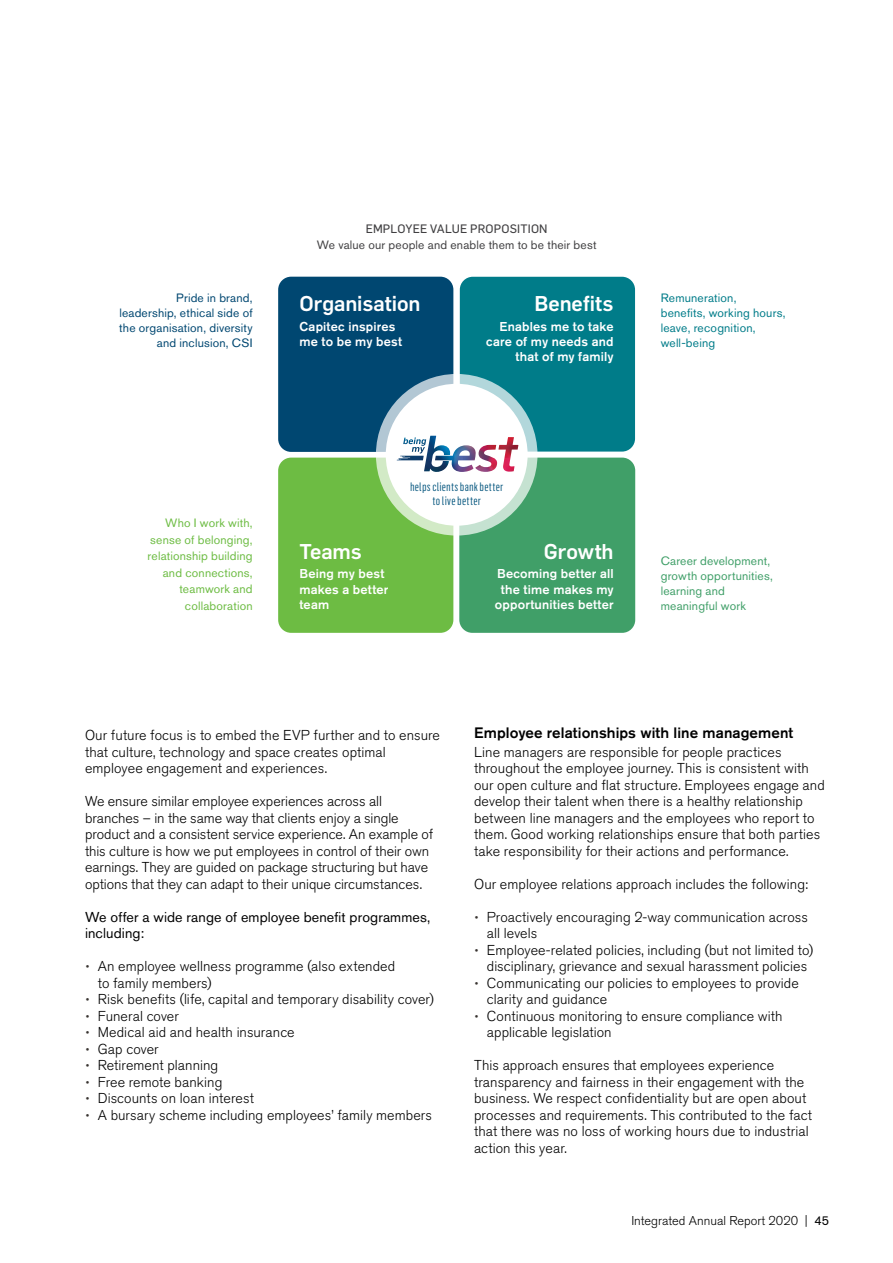
<style>
.page{position:relative;width:893px;height:1263px;background:#fff}
.page>*{position:absolute;margin:0;border:0;box-sizing:border-box;transform-origin:0 0}
.t1{font:500 21px "Flama";color:#fff}
.t2{font:500 15px "Akzidenz Grotesk BE";letter-spacing:.005em;color:#000}
.t3{font:300 14.25px/16.5px "Akzidenz Grotesk BE";letter-spacing:.005em;color:#000}
.t4{font:14.25px/16.5px "Akzidenz Grotesk BE";letter-spacing:.01em;color:#000}
.t5{font:500 12.75px/15.3px "Akzidenz Grotesk BE";letter-spacing:.015em;color:#fff}
.t6{font:300 12.75px "Akzidenz Grotesk BE";color:#000}
.t7{font:12px/16.5px "Akzidenz Grotesk BE";letter-spacing:.015em;color:#6dbc43;text-align:right}
.t8{font:12px/15px "Akzidenz Grotesk BE";letter-spacing:.015em;color:#004771;text-align:right}
.t9{font:12px/15px "Akzidenz Grotesk BE";letter-spacing:.015em;color:#409f68}
.t10{font:12px/15px "Akzidenz Grotesk BE";letter-spacing:.015em;color:#007c89}
.t11{font:12px "Akzidenz Grotesk BE";letter-spacing:.015em;color:#414042}
.t12{font:12px/13.5px "Flama Condensed";letter-spacing:.025em;color:#00537c;text-align:center}
.t13{font:12px "Flama Basic";letter-spacing:.01em;color:#414042}
.s1{font-family:"Flama";font-weight:400;font-size:12.75px;color:#383330}
.s2{font-weight:400}
</style>
<div class="page">
<div style="left:460px;top:277px;width:175px;height:175px;background:#007c89"></div>
<div style="left:459px;top:458px;width:176px;height:175px;background:#409f68"></div>
<div style="left:278px;top:277px;width:175px;height:175px;background:#004771"></div>
<div style="left:278px;top:458px;width:175px;height:175px;background:#6dbc43"></div>
<svg style="left:376px;top:374px;width:161px;height:161px"></svg>
<div style="left:386px;top:384px;width:142px;height:142px;background:#fff;border-radius:50%"></div>
<img style="left:403px;top:436px;width:115px;height:36px">
<p class="t8" style="left:119px;top:290px;width:135px">Pride in brand, leadership, ethical side of the organisation, diversity and inclusion, CSI</p>
<p class="t13" style="left:366px;top:220px;width:183px">EMPLOYEE VALUE PROPOSITION</p>
<p class="t11" style="left:317px;top:238px;width:281px">We value our people and enable them to be their best</p>
<h1 class="t1" style="left:299px;top:289px;width:123px">Organisation</h1>
<p class="t5" style="left:299px;top:318px;width:104px">Capitec inspires me to be my best</p>
<h1 class="t1" style="left:534px;top:289px;width:81px">Benefits</h1>
<p class="t5" style="left:486px;top:318px;width:129px;text-align:right">Enables me to take care of my needs and that of my family</p>
<p class="t10" style="left:661px;top:290px;width:126px">Remuneration,<br>benefits, working hours, leave, recognition, well-being</p>
<p class="t7" style="left:148px;top:515px;width:107px">Who I work with, sense of belonging, relationship building and connections, teamwork and collaboration</p>
<h1 class="t1" style="left:299px;top:536px;width:64px">Teams</h1>
<p class="t5" style="left:299px;top:566px;width:91px">Being my best makes a better team</p>
<p class="t12" style="left:410px;top:480px;width:95px">helps clients bank better to live better</p>
<h1 class="t1" style="left:544px;top:536px;width:71px">Growth</h1>
<p class="t5" style="left:495px;top:566px;width:120px;text-align:center">Becoming better all the time makes my opportunities better</p>
<p class="t9" style="left:661px;top:553px;width:114px">Career development, growth opportunities, learning and meaningful work</p>
<p class="t3" style="left:85px;top:727px;width:356px">Our future focus is to embed the EVP further and to ensure that culture, technology and space creates optimal employee engagement and experiences.</p>
<p class="t3" style="left:85px;top:793px;width:350px">We ensure similar employee experiences across all branches – in the same way that clients enjoy a single product and a consistent service experience. An example of this culture is how we put employees in control of their own earnings. They are guided on package structuring but have options that they can adapt to their unique circumstances.</p>
<p class="t4" style="left:85px;top:908px;width:347px">We offer a wide range of employee benefit programmes, including:</p>
<p class="t3" style="left:98px;top:958px;width:299px;text-indent:-13px"><span class="s1">•</span> An employee wellness programme (also extended to family members)</p>
<p class="t3" style="left:85px;top:991px;width:351px"><span class="s1">•</span> Risk benefits (life, capital and temporary disability cover)</p>
<p class="t3" style="left:85px;top:1008px;width:95px"><span class="s1">•</span> Funeral cover</p>
<p class="t3" style="left:85px;top:1024px;width:211px"><span class="s1">•</span> Medical aid and health insurance</p>
<p class="t3" style="left:85px;top:1041px;width:75px"><span class="s1">•</span> Gap cover</p>
<p class="t3" style="left:85px;top:1057px;width:135px"><span class="s1">•</span> Retirement planning</p>
<p class="t3" style="left:85px;top:1074px;width:139px"><span class="s1">•</span> Free remote banking</p>
<p class="t3" style="left:85px;top:1090px;width:170px"><span class="s1">•</span> Discounts on loan interest</p>
<p class="t3" style="left:85px;top:1107px;width:349px"><span class="s1">•</span> A bursary scheme including employees’ family members</p>
<p class="t2" style="left:474px;top:724px;width:321px">Employee relationships with line management</p>
<p class="t3" style="left:474px;top:744px;width:352px">Line managers are responsible for people practices throughout the employee journey. This is consistent with our open culture and flat structure. Employees engage and develop their talent when there is a healthy relationship between line managers and the employees who report to them. Good working relationships ensure that both parties take responsibility for their actions and performance.</p>
<p class="t3" style="left:474px;top:876px;width:335px">Our employee relations approach includes the following:</p>
<p class="t3" style="left:487px;top:909px;width:323px;text-indent:-13px"><span class="s1">•</span> Proactively encouraging 2-way communication across all levels</p>
<p class="t3" style="left:474px;top:942px;width:341px;text-align:center"><span class="s1">•</span> Employee-related policies, including (but not limited to) disciplinary, grievance and sexual harassment policies</p>
<p class="t3" style="left:487px;top:975px;width:313px;text-indent:-13px"><span class="s1">•</span> Communicating our policies to employees to provide clarity and guidance</p>
<p class="t3" style="left:487px;top:1008px;width:297px;text-indent:-13px"><span class="s1">•</span> Continuous monitoring to ensure compliance with applicable legislation</p>
<p class="t3" style="left:474px;top:1057px;width:339px">This approach ensures that employees experience transparency and fairness in their engagement with the business. We respect confidentiality but are open about processes and requirements. This contributed to the fact that there was no loss of working hours due to industrial action this year.</p>
<p class="t6" style="left:631px;top:1214px;width:199px">Integrated Annual Report 2020 | <span class="s2">45</span></p>
</div>
